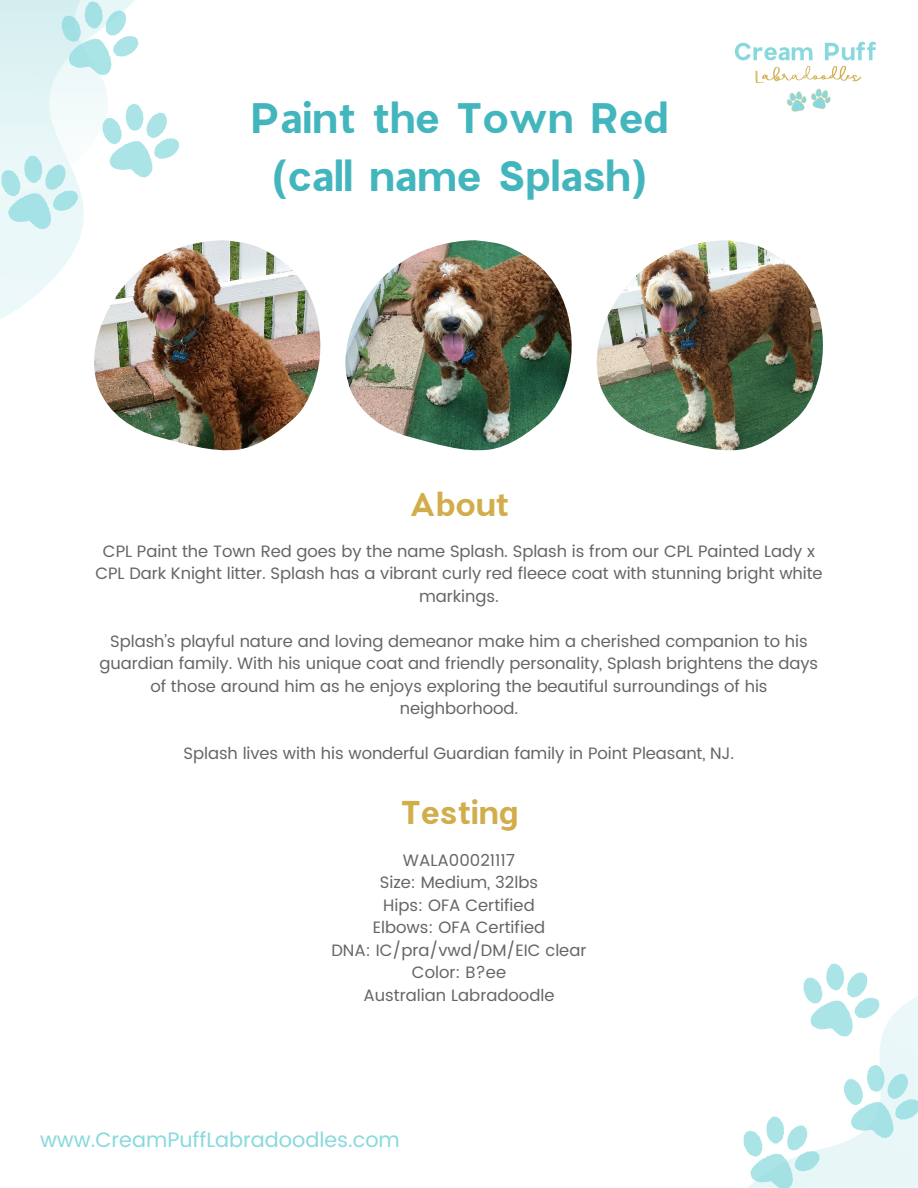
<style>
.page{position:relative;width:918px;height:1188px;background:#fff}
.page>*{position:absolute;margin:0;border:0;box-sizing:border-box;transform-origin:0 0}
.t1{font:700 41.85px/58.5px "Charlevoix Pro";color:#43b6bd;text-align:center}
.t2{font:700 32.4px "Charlevoix Pro";color:#d2ad4b}
.t3{font:20.85px "Poppins";color:#88d9de}
.t4{font:16.5px/22.5px "Poppins";letter-spacing:-.005em;color:#666565;text-align:center}
</style>
<div class="page">
<svg style="left:0;top:229px;width:82px;height:90px;fill:#ecf8f9"></svg>
<svg style="left:0;top:0;width:179px;height:229px"></svg>
<svg style="left:820px;top:963px;width:98px;height:225px;fill:#ebf8f9"></svg>
<svg style="left:844px;top:1065px;width:74px;height:73px"></svg>
<svg style="left:743px;top:1116px;width:77px;height:72px"></svg>
<svg style="left:803px;top:964px;width:77px;height:72px"></svg>
<img style="left:734px;top:41px;width:142px;height:71px">
<img style="left:94px;top:240px;width:226px;height:211px">
<img style="left:345px;top:240px;width:227px;height:210px">
<img style="left:596px;top:240px;width:227px;height:211px">
<h1 class="t1" style="left:250px;top:87px;width:420px">Paint the Town Red (call name Splash)</h1>
<p class="t2" style="left:409px;top:484px;width:101px">About</p>
<p class="t4" style="left:95px;top:540px;width:729px">CPL Paint the Town Red goes by the name Splash. Splash is from our CPL Painted Lady x<br>CPL Dark Knight litter. Splash has a vibrant curly red fleece coat with stunning bright white markings.</p>
<p class="t4" style="left:100px;top:630px;width:720px">Splash’s playful nature and loving demeanor make him a cherished companion to his guardian family. With his unique coat and friendly personality, Splash brightens the days of those around him as he enjoys exploring the beautiful surroundings of his neighborhood.</p>
<p class="t4" style="left:184px;top:743px;width:552px">Splash lives with his wonderful Guardian family in Point Pleasant, NJ.</p>
<p class="t2" style="left:400px;top:792px;width:119px">Testing</p>
<h2 class="t4" style="left:403px;top:849px;width:114px">WALA00021117</h2>
<p class="t4" style="left:380px;top:871px;width:160px">Size: Medium, 32lbs</p>
<p class="t4" style="left:383px;top:894px;width:153px">Hips: OFA Certified</p>
<p class="t4" style="left:373px;top:916px;width:174px">Elbows: OFA Certified</p>
<h2 class="t4" style="left:331px;top:939px;width:257px">DNA: IC/pra/vwd/DM/EIC clear</h2>
<p class="t4" style="left:412px;top:961px;width:96px">Color: B?ee</p>
<p class="t4" style="left:364px;top:984px;width:192px">Australian Labradoodle</p>
<p class="t3" style="left:40px;top:1128px;width:361px">www.CreamPuffLabradoodles.com</p>
</div>
